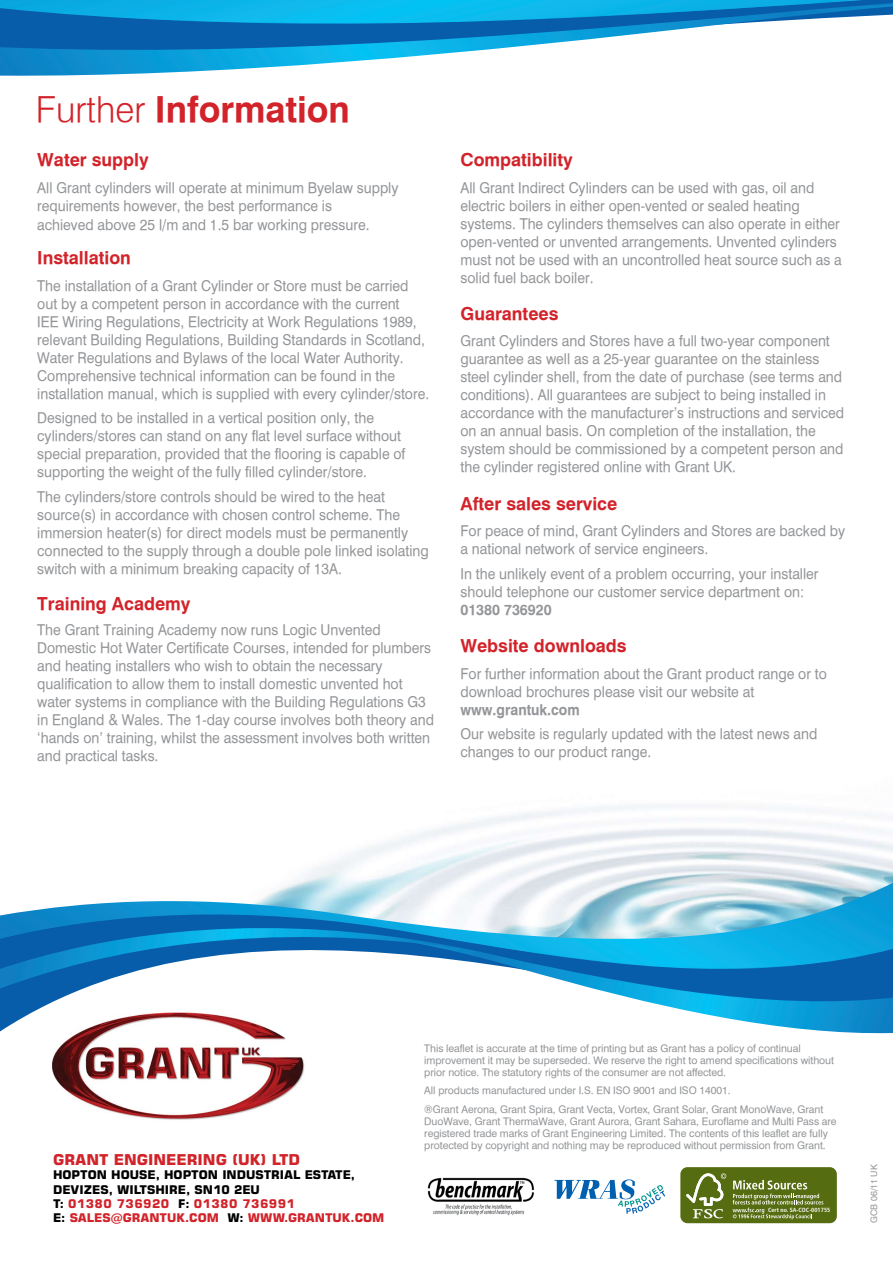
<style>
.page{position:relative;width:893px;height:1263px;background:#fff}
.page>*{position:absolute;margin:0;border:0;box-sizing:border-box;transform-origin:0 0}
.t1{font:700 36px "Halvett";color:#d2232a}
.t2{font:700 18px "Halvett";color:#d2232a}
.t3{font:15px/18px "Halvett";color:#939598;scale:.94 1}
.t4{font:700 15px "Halvett";color:#939598;scale:.94 1}
.t5{font:700 15px "Square 721 BT";color:#d2232a}
.t6{font:700 12px/14.4px "Square 721 BT";color:#000}
.t7{font:10.5px/12px "Halvett";letter-spacing:-.005em;color:#939598}
.t8{font:9px "Halvett";color:#939598}
.t9{font:700 condensed 6px "Frutiger";letter-spacing:.01em;color:#fff}
.s1{font-weight:300}
.s2{color:#d2232a}
</style>
<div class="page">
<img style="left:52px;top:1045px;width:253px;height:75px">
<svg style="left:0;top:37px;width:609px;height:39px"></svg>
<svg style="left:0;top:0;width:893px;height:37px;background:#2599d2"></svg>
<svg style="left:0;top:864px;width:893px;height:173px"></svg>
<svg style="left:0;top:883px;width:893px;height:100px"></svg>
<svg style="left:554px;top:1179px;width:111px;height:35px"></svg>
<img style="left:427px;top:1177px;width:107px;height:39px">
<div style="left:680px;top:1167px;width:157px;height:56px;background:#566c11;border-radius:7px"></div>
<svg style="left:686px;top:1173px;width:40px;height:45px"></svg>
<svg style="left:733px;top:1180px;width:90px;height:39px"></svg>
<h1 class="t1" style="left:36px;top:87px;width:316px"><span class="s1">Further</span> Information</h1>
<p class="t2" style="left:37px;top:149px;width:113px">Water supply</p>
<p class="t3" style="left:37px;top:178px;width:386px">All Grant cylinders will operate at minimum Byelaw supply requirements however, the best performance is</p>
<p class="t3" style="left:37px;top:216px;width:355px">achieved above 25 l/m and 1.5 bar working pressure.</p>
<p class="t2" style="left:37px;top:247px;width:95px">Installation</p>
<p class="t3" style="left:37px;top:276px;width:418px">The installation of a Grant Cylinder or Store must be carried out by a competent person in accordance with the current<br>IEE Wiring Regulations, Electricity at Work Regulations 1989, relevant Building Regulations, Building Standards in Scotland, Water Regulations and Bylaws of the local Water Authority.<br>Comprehensive technical information can be found in the installation manual, which is supplied with every cylinder/store.</p>
<p class="t3" style="left:37px;top:409px;width:393px">Designed to be installed in a vertical position only, the cylinders/stores can stand on any flat level surface without special preparation, provided that the flooring is capable of supporting the weight of the fully filled cylinder/store.</p>
<p class="t3" style="left:37px;top:487px;width:418px">The cylinders/store controls should be wired to the heat source(s) in accordance with chosen control scheme. The immersion heater(s) for direct models must be permanently connected to the supply through a double pole linked isolating switch with a minimum breaking capacity of 13A.</p>
<p class="t2" style="left:37px;top:593px;width:155px">Training Academy</p>
<p class="t3" style="left:37px;top:620px;width:424px">The Grant Training Academy now runs Logic Unvented Domestic Hot Water Certificate Courses, intended for plumbers and heating installers who wish to obtain the necessary qualification to allow them to install domestic unvented hot water systems in compliance with the Building Regulations G3 in England &amp; Wales. The 1-day course involves both theory and ‘hands on’ training, whilst the assessment involves both written and practical tasks.</p>
<p class="t2" style="left:460px;top:149px;width:114px">Compatibility</p>
<p class="t3" style="left:460px;top:178px;width:407px">All Grant Indirect Cylinders can be used with gas, oil and electric boilers in either open-vented or sealed heating systems. The cylinders themselves can also operate in either open-vented or unvented arrangements. Unvented cylinders must not be used with an uncontrolled heat source such as a solid fuel back boiler.</p>
<p class="t2" style="left:460px;top:303px;width:100px">Guarantees</p>
<p class="t3" style="left:460px;top:332px;width:410px">Grant Cylinders and Stores have a full two-year component guarantee as well as a 25-year guarantee on the stainless steel cylinder shell, from the date of purchase (see terms and conditions). All guarantees are subject to being installed in accordance with the manufacturer’s instructions and serviced on an annual basis. On completion of the installation, the system should be commissioned by a competent person and the cylinder registered online with Grant UK.</p>
<p class="t2" style="left:460px;top:492px;width:158px">After sales service</p>
<p class="t3" style="left:460px;top:522px;width:411px">For peace of mind, Grant Cylinders and Stores are backed by a national network of service engineers.</p>
<p class="t3" style="left:460px;top:564px;width:383px">In the unlikely event of a problem occurring, your installer should telephone our customer service department on:</p>
<p class="t4" style="left:460px;top:600px;width:99px">01380 736920</p>
<p class="t2" style="left:460px;top:635px;width:168px">Website downloads</p>
<p class="t3" style="left:460px;top:664px;width:391px">For further information about the Grant product range or to download brochures please visit our website at</p>
<p class="t4" style="left:460px;top:700px;width:128px">www.grantuk.com</p>
<p class="t3" style="left:460px;top:724px;width:381px">Our website is regularly updated with the latest news and changes to our product range.</p>
<p class="t5" style="left:53px;top:1150px;width:249px">GRANT ENGINEERING (UK) LTD</p>
<p class="t6" style="left:53px;top:1167px;width:333px">HOPTON HOUSE, HOPTON INDUSTRIAL ESTATE, DEVIZES, WILTSHIRE, SN10 2EU<br>T: <span class="s2">01380 736920</span> F: <span class="s2">01380 736991<br></span>E: <span class="s2">SALES@GRANTUK.COM</span> W: <span class="s2">WWW.GRANTUK.COM</span></p>
<p class="t7" style="left:424px;top:1042px;width:411px">This leaflet is accurate at the time of printing but as Grant has a policy of continual improvement it may be superseded. We reserve the right to amend specifications without prior notice. The statutory rights of the consumer are not affected.</p>
<p class="t7" style="left:424px;top:1081px;width:401px;line-height:18.3px">All products manufactured under I.S. EN ISO 9001 and ISO 14001.<br>®Grant Aerona, Grant Spira, Grant Vecta, Vortex, Grant Solar, Grant MonoWave, Grant</p>
<p class="t7" style="left:424px;top:1115px;width:414px">DuoWave, Grant ThermaWave, Grant Aurora, Grant Sahara, Euroflame and Multi Pass are registered trade marks of Grant Engineering Limited. The contents of this leaflet are fully protected by copyright and nothing may be reproduced without permission from Grant.</p>
<p class="t9" style="left:768px;top:1206px;width:64px">Cert no. SA-COC-001755</p>
<p class="t8" style="left:869px;top:1223px;width:60px;rotate:-90deg">GCB 06/11 UK</p>
</div>
